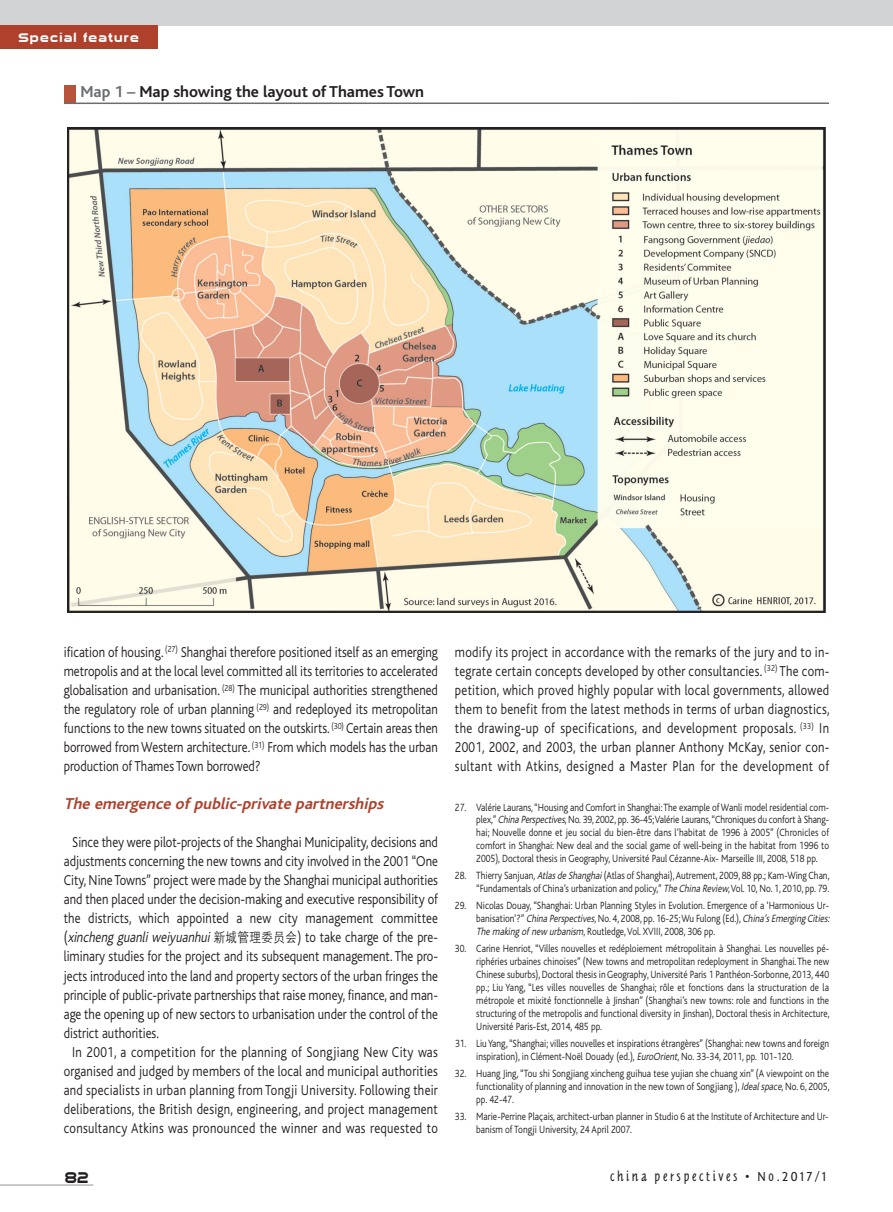
<style>
.page{position:relative;width:893px;height:1212px;background:#fff}
.page>*{position:absolute;margin:0;border:0;box-sizing:border-box;transform-origin:0 0}
.t1{font:italic 700 16.5px "Bliss";color:#af402b}
.t2{font:700 16.5px "Bliss";color:#231f20}
.t3{font:300 15px/19px "Bliss";color:#231f20;text-align:justify;scale:.85 1}
.t4{font:300 15px "Bliss";letter-spacing:.02em;color:#231f20;scale:.85 1}
.t5{font:italic 300 15px "Bliss";color:#231f20;scale:.85 1}
.t6{font:300 15px "Bliss";letter-spacing:.025em;color:#231f20;scale:.85 1}
.t7{font:15px "Sui Generis Deluxe";color:#231f20;scale:.9 1}
.t8{font:13.5px "Tannhauser Plain";letter-spacing:.2em;color:#231f20}
.t9{font:12px "Sui Generis Deluxe";letter-spacing:.1em;color:#fff}
.t10{font:300 10.95px/12.9px "Bliss";color:#231f20;text-align:justify;scale:.85 1}
.s1{color:#6c6d70}
.s2{font-style:normal}
.s3{font-family:"ST Heiti TC";font-style:normal;font-size:13.5px}
.s4{font-style:italic}
</style>
<div class="page">
<div style="left:0;top:0;width:893px;height:26px;background:#d1d2d4"></div>
<hr style="left:0;top:1185px;width:94px;height:1px;background:#939598">
<div style="left:0;top:25px;width:157px;height:23px;background:#af402b"></div>
<div style="left:64px;top:85px;width:12px;height:18px;background:#b8543c"></div>
<hr style="left:64px;top:102px;width:765px;height:2px;background:#6c6d70">
<img style="left:68px;top:127px;width:757px;height:485px">
<p class="t9" style="left:19px;top:32px;width:122px">Special feature</p>
<h1 class="t2" style="left:80px;top:85px;width:345px"><span class="s1">Map 1 –</span> Map showing the layout of Thames Town</h1>
<p class="t3" style="left:64px;top:643px;width:442px">ification of housing. <sup>(27)</sup> Shanghai therefore positioned itself as an emerging metropolis and at the local level committed all its territories to accelerated globalisation and urbanisation. <sup>(28)</sup> The municipal authorities strengthened the regulatory role of urban planning <sup>(29)</sup> and redeployed its metropolitan functions to the new towns situated on the outskirts. <sup>(30)</sup> Certain areas then borrowed fromWestern architecture. <sup>(31)</sup> From which models has the urban production of Thames Town borrowed?</p>
<h1 class="t1" style="left:64px;top:797px;width:324px">The emergence of public-private partnerships</h1>
<h2 class="t3" style="left:72px;top:834px;width:432px">Since they were pilot-projects of the Shanghai Municipality, decisions and</h2>
<h2 class="t3" style="left:64px;top:853px;width:442px">adjustments concerning the new towns and city involved in the 2001 “One</h2>
<h2 class="t3" style="left:64px;top:872px;width:442px">City, NineTowns” project were made by the Shanghai municipal authorities</h2>
<h2 class="t3" style="left:64px;top:891px;width:442px">and then placed under the decision-making and executive responsibility of</h2>
<h2 class="t3" style="left:64px;top:910px;width:442px">the districts, which appointed a new city management committee</h2>
<h2 class="t5" style="left:64px;top:932px;width:442px"><span class="s2">(</span>xinchengguanliweiyuanhui <span class="s3">新城管理委员会</span><span class="s2">) to take charge of the pre-</span></h2>
<h2 class="t3" style="left:64px;top:948px;width:442px">liminary studies for the project and its subsequent management. The pro-</h2>
<h2 class="t3" style="left:64px;top:967px;width:442px">jects introduced into the land and property sectors of the urban fringes the</h2>
<h2 class="t3" style="left:64px;top:986px;width:442px">principle of public-private partnerships that raise money, finance, and man-</h2>
<h2 class="t3" style="left:64px;top:1005px;width:442px">age the opening up of new sectors to urbanisation under the control of the</h2>
<h2 class="t3" style="left:64px;top:1024px;width:113px">district authorities.</h2>
<h2 class="t6" style="left:72px;top:1046px;width:432px">In 2001, a competition for the planning of Songjiang New City was</h2>
<h2 class="t3" style="left:64px;top:1063px;width:442px">organised and judged by members of the local and municipal authorities</h2>
<h2 class="t4" style="left:64px;top:1084px;width:442px">and specialists in urban planning from Tongji University. Following their</h2>
<h2 class="t4" style="left:64px;top:1103px;width:442px">deliberations, the British design, engineering, and project management</h2>
<h2 class="t4" style="left:64px;top:1122px;width:442px">consultancy Atkins was pronounced the winner and was requested to</h2>
<p class="t3" style="left:455px;top:643px;width:442px">modify its project in accordance with the remarks of the jury and to in&shy;tegrate certain concepts developed by other consultancies. <sup>(32)</sup> The com&shy;petition, which proved highly popular with local governments, allowed them to benefit from the latest methods in terms of urban diagnostics, the drawing-up of specifications, and development proposals. <sup>(33)</sup> In 2001, 2002, and 2003, the urban planner Anthony McKay, senior con&shy;sultant with Atkins, designed a Master Plan for the development of</p>
<p class="t10" style="left:476px;top:801px;width:417px;text-indent:-21px">27. Valérie Laurans,“Housing and Comfort in Shanghai:The example ofWanli model residential com&shy;plex,” <span class="s4">ChinaPerspectives</span>, No. 39, 2002, pp. 36-45;Valérie Laurans,“Chroniques du confort à Shang&shy;hai; Nouvelle donne et jeu social du bien-être dans l’habitat de 1996 à 2005” (Chronicles of comfort in Shanghai: New deal and the social game of well-being in the habitat from 1996 to 2005), Doctoral thesis in Geography, Université Paul Cézanne-Aix- Marseille III, 2008, 518 pp.</p>
<p class="t10" style="left:455px;top:870px;width:442px;text-align:right">28. Thierry Sanjuan, <span class="s4">AtlasdeShanghai</span>(Atlas of Shanghai),Autrement, 2009, 88 pp.; Kam-Wing Chan, “Fundamentals of China’s urbanization and policy,” <span class="s4">TheChinaReview</span>,Vol. 10, No. 1, 2010, pp. 79.</p>
<p class="t10" style="left:476px;top:900px;width:419px;text-align:left;text-indent:-21px">29. Nicolas Douay, “Shanghai: Urban Planning Styles in Evolution. Emergence of a ‘Harmonious Ur&shy;banisation’?” <span class="s4">ChinaPerspectives</span>, No. 4, 2008, pp. 16-25;Wu Fulong (Ed.), <span class="s4">China’sEmergingCities:<br>Themakingof newurbanism</span>, Routledge,Vol. XVIII, 2008, 306 pp.</p>
<p class="t10" style="left:476px;top:943px;width:417px;text-indent:-21px">30. Carine Henriot, “Villes nouvelles et redéploiement métropolitain à Shanghai. Les nouvelles pé&shy;riphéries urbaines chinoises” (New towns and metropolitan redeployment in Shanghai. The new Chinese suburbs), Doctoral thesis in Geography, Université Paris 1 Panthéon-Sorbonne, 2013, 440 pp.; Liu Yang, “Les villes nouvelles de Shanghai; rôle et fonctions dans la structuration de la métropole et mixité fonctionnelle à Jinshan” (Shanghai’s new towns: role and functions in the structuring of the metropolis and functional diversity in Jinshan), Doctoral thesis in Architecture, Université Paris-Est, 2014, 485 pp.</p>
<p class="t10" style="left:476px;top:1038px;width:417px;text-indent:-21px">31. LiuYang,“Shanghai; villes nouvelles et inspirations étrangères” (Shanghai: new towns and foreign inspiration), in Clément-Noël Douady (ed.), <span class="s4">EuroOrient</span>, No. 33-34, 2011, pp. 101-120.</p>
<p class="t10" style="left:476px;top:1068px;width:417px;text-indent:-21px">32. Huang Jing,“Tou shi Songjiang xincheng guihua tese yujian she chuang xin” (A viewpoint on the functionality of planning and innovation in the new town of Songjiang ), <span class="s4">Idealspace</span>, No. 6, 2005, pp. 42-47.</p>
<p class="t10" style="left:476px;top:1111px;width:416px;text-indent:-21px">33. Marie-Perrine Plaçais, architect-urban planner in Studio 6 at the Institute of Architecture and Ur&shy;banism of Tongji University, 24 April 2007.</p>
<h2 class="t7" style="left:65px;top:1171px;width:28px">82</h2>
<p class="t8" style="left:610px;top:1170px;width:218px">china perspectives • No.2017/1</p>
</div>
